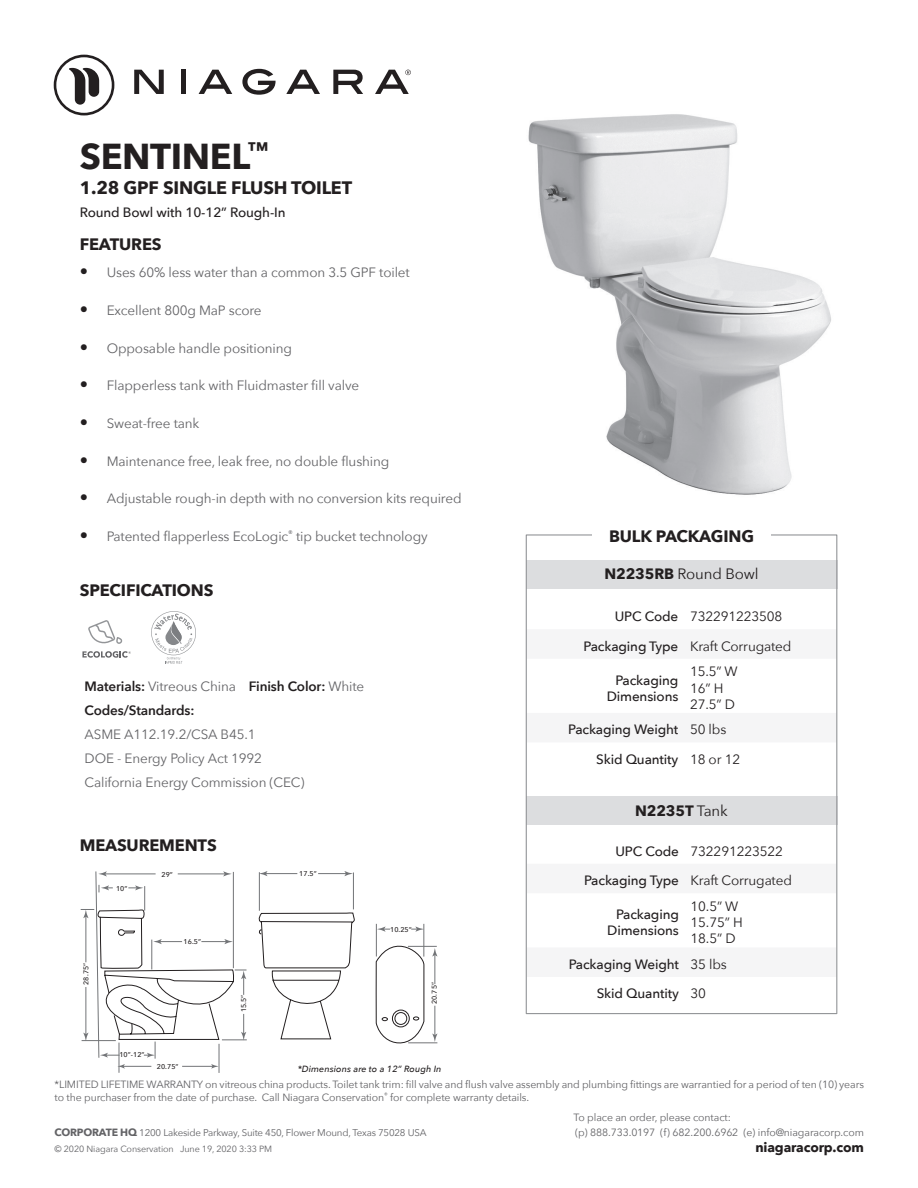
<style>
.page{position:relative;width:918px;height:1188px;background:#fff}
.page>*{position:absolute;margin:0;border:0;box-sizing:border-box;transform-origin:0 0}
.t1{font:700 36px "Avenir Next";letter-spacing:-.01em;color:#231f20}
.t2{font:700 18px "Avenir Next";letter-spacing:-.01em;color:#231f20}
.t3{font:700 16.5px "Avenir Next";letter-spacing:-.01em;color:#231f20}
.t4{font:15px "Avenir Next";letter-spacing:-.01em;color:#231f20}
.t5{font:700 15px "Avenir Next";letter-spacing:-.01em;color:#231f20}
.t6{font:13.5px/24px "Avenir Next";letter-spacing:-.01em;color:#636366}
.t7{font:500 13.5px/15.9px "Avenir Next";letter-spacing:-.01em;color:#231f20;text-align:right}
.t8{font:13.5px/16.2px "Avenir Next";letter-spacing:-.01em;color:#231f20}
.t9{font:600 13.5px/24px "Avenir Next";letter-spacing:-.01em;color:#231f20}
.t10{font:700 13.5px "Avenir Next";letter-spacing:-.01em;color:#231f20}
.t11{font:10.5px/12.6px "Avenir Next";letter-spacing:-.01em;color:#636366}
.t12{font:9.75px "Avenir Next";letter-spacing:-.02em;color:#636366}
.t13{font:9px "Avenir Next";letter-spacing:-.01em;color:#636366}
.t14{font:italic 500 9px "Avenir Next";letter-spacing:.01em;color:#231f20}
.t15{font:500 7.05px "Avenir Next";letter-spacing:.01em;color:#231f20}
.s1{font-weight:200;font-size:16.5px;color:#231f20}
.s2{font-weight:400;color:#636366}
.s3{font-weight:700}
.s4{font-weight:500}
.s5{font-weight:400}
.s6{font-weight:700;font-size:10.5px}
</style>
<div class="page">
<div style="left:526px;top:560px;width:311px;height:29px;background:#dcdddf"></div>
<div style="left:526px;top:796px;width:311px;height:29px;background:#dcdddf"></div>
<img style="left:528px;top:114px;width:303px;height:381px">
<svg style="left:88px;top:620px;width:34px;height:24px"></svg>
<svg style="left:82px;top:651px;width:49px;height:7px"></svg>
<svg style="left:151px;top:611px;width:45px;height:53px"></svg>
<svg style="left:318px;top:871px;width:35px;height:5px"></svg>
<hr style="left:265px;top:873px;width:32px;height:1px;background:#727477">
<svg style="left:260px;top:871px;width:7px;height:5px"></svg>
<hr style="left:259px;top:872px;width:1px;height:39px;background:#727477">
<hr style="left:353px;top:872px;width:1px;height:37px;background:#727477">
<svg style="left:81px;top:871px;width:166px;height:202px"></svg>
<svg style="left:258px;top:912px;width:179px;height:132px"></svg>
<svg style="left:242px;top:69px;width:34px;height:26px"></svg>
<svg style="left:286px;top:70px;width:34px;height:24px"></svg>
<svg style="left:333px;top:70px;width:30px;height:24px"></svg>
<svg style="left:134px;top:70px;width:30px;height:24px"></svg>
<div style="left:181px;top:70px;width:5px;height:24px;background:#231f20"></div>
<svg style="left:199px;top:70px;width:33px;height:24px"></svg>
<svg style="left:54px;top:55px;width:60px;height:60px"></svg>
<svg style="left:375px;top:70px;width:36px;height:24px"></svg>
<h1 class="t1" style="left:80px;top:125px;width:190px">SENTINEL<sup>™</sup></h1>
<h2 class="t2" style="left:80px;top:172px;width:274px">1.28 GPF SINGLE FLUSH TOILET</h2>
<p class="t7" style="left:80px;top:203px;width:207px">Round Bowl with 10-12” Rough-In</p>
<p class="t3" style="left:80px;top:230px;width:83px">FEATURES</p>
<p class="t6" style="left:80px;top:260px;width:332px"><span class="s1">•</span> Uses 60% less water than a common 3.5 GPF toilet</p>
<p class="t6" style="left:80px;top:298px;width:183px"><span class="s1">•</span> Excellent 800g MaP score</p>
<p class="t6" style="left:80px;top:335px;width:214px"><span class="s1">•</span> Opposable handle positioning</p>
<p class="t6" style="left:80px;top:373px;width:281px"><span class="s1">•</span> Flapperless tank with Fluidmaster fill valve</p>
<p class="t6" style="left:80px;top:411px;width:121px"><span class="s1">•</span> Sweat-free tank</p>
<p class="t6" style="left:80px;top:448px;width:311px"><span class="s1">•</span> Maintenance free, leak free, no double flushing</p>
<p class="t6" style="left:80px;top:486px;width:383px"><span class="s1">•</span> Adjustable rough-in depth with no conversion kits required</p>
<p class="t6" style="left:80px;top:524px;width:349px"><span class="s1">•</span> Patented flapperless EcoLogic<sup>®</sup> tip bucket technology</p>
<p class="t3" style="left:80px;top:575px;width:135px">SPECIFICATIONS</p>
<p class="t9" style="left:85px;top:674px;width:281px">Materials: <span class="s2">Vitreous China</span> Finish Color: <span class="s2">White<br></span>Codes/Standards:</p>
<p class="t6" style="left:85px;top:722px;width:221px">ASME A112.19.2/CSA B45.1<br>DOE - Energy Policy Act 1992<br>California Energy Commission (CEC)</p>
<p class="t3" style="left:80px;top:830px;width:139px">MEASUREMENTS</p>
<p class="t15" style="left:80px;top:985px;width:23px;rotate:-90deg">28.75”</p>
<p class="t15" style="left:116px;top:882px;width:13px">10”</p>
<p class="t15" style="left:161px;top:868px;width:13px">29”</p>
<p class="t15" style="left:184px;top:935px;width:19px">16.5”</p>
<p class="t15" style="left:119px;top:1049px;width:27px">10”-12”</p>
<p class="t15" style="left:157px;top:1061px;width:23px">20.75”</p>
<p class="t15" style="left:238px;top:1012px;width:19px;rotate:-90deg">15.5”</p>
<p class="t15" style="left:299px;top:868px;width:19px">17.5”</p>
<p class="t15" style="left:390px;top:923px;width:23px">10.25”</p>
<p class="t15" style="left:428px;top:1004px;width:23px;rotate:-90deg">20.75”</p>
<p class="t14" style="left:298px;top:1061px;width:145px">*Dimensions are to a 12” Rough In</p>
<p class="t3" style="left:609px;top:522px;width:147px">BULK PACKAGING</p>
<p class="t4" style="left:604px;top:561px;width:156px"><span class="s3">N2235RB</span> Round Bowl</p>
<p class="t8" style="left:584px;top:601px;width:209px;line-height:29.5px;text-indent:31px"><span class="s4">UPC Code</span> 732291223508<br><span class="s4">Packaging Type</span> Kraft Corrugated</p>
<p class="t7" style="left:607px;top:672px;width:73px">Packaging<br>Dimensions</p>
<p class="t8" style="left:690px;top:663px;width:49px">15.5” W<br>16” H<br>27.5” D</p>
<p class="t7" style="left:596px;top:715px;width:146px;line-height:29.5px;text-align:left;text-indent:-28px">Packaging Weight <span class="s5">50 lbs<br></span>Skid Quantity <span class="s5">18 or 12</span></p>
<p class="t5" style="left:635px;top:797px;width:94px">N2235T <span class="s5">Tank</span></p>
<p class="t8" style="left:584px;top:836px;width:209px;line-height:29.5px;text-indent:31px"><span class="s4">UPC Code</span> 732291223522<br><span class="s4">Packaging Type</span> Kraft Corrugated</p>
<p class="t7" style="left:607px;top:906px;width:73px">Packaging<br>Dimensions</p>
<p class="t8" style="left:691px;top:898px;width:54px">10.5” W<br>15.75” H<br>18.5” D</p>
<p class="t7" style="left:569px;top:949px;width:160px;line-height:29.5px;text-align:center">Packaging Weight <span class="s5">35 lbs<br></span>Skid Quantity <span class="s5">30</span></p>
<p class="t11" style="left:55px;top:1078px;width:811px">*LIMITED LIFETIME WARRANTY on vitreous china products. Toilet tank trim: fill valve and flush valve assembly and plumbing fittings are warrantied for a period of ten (10) years to the purchaser from the date of purchase. Call Niagara Conservation<sup>®</sup> for complete warranty details.</p>
<p class="t11" style="left:574px;top:1111px;width:159px">To place an order, please contact:</p>
<p class="t12" style="left:55px;top:1124px;width:373px"><span class="s6">CORPORATE HQ</span> 1200 Lakeside Parkway, Suite 450, Flower Mound, Texas 75028 USA</p>
<p class="t11" style="left:575px;top:1126px;width:290px">(p) 888.733.0197 (f) 682.200.6962 (e) info@niagaracorp.com</p>
<p class="t13" style="left:55px;top:1142px;width:219px">© 2020 Niagara Conservation June 19, 2020 3:33 PM</p>
<p class="t10" style="left:755px;top:1136px;width:110px">niagaracorp.com</p>
</div>
